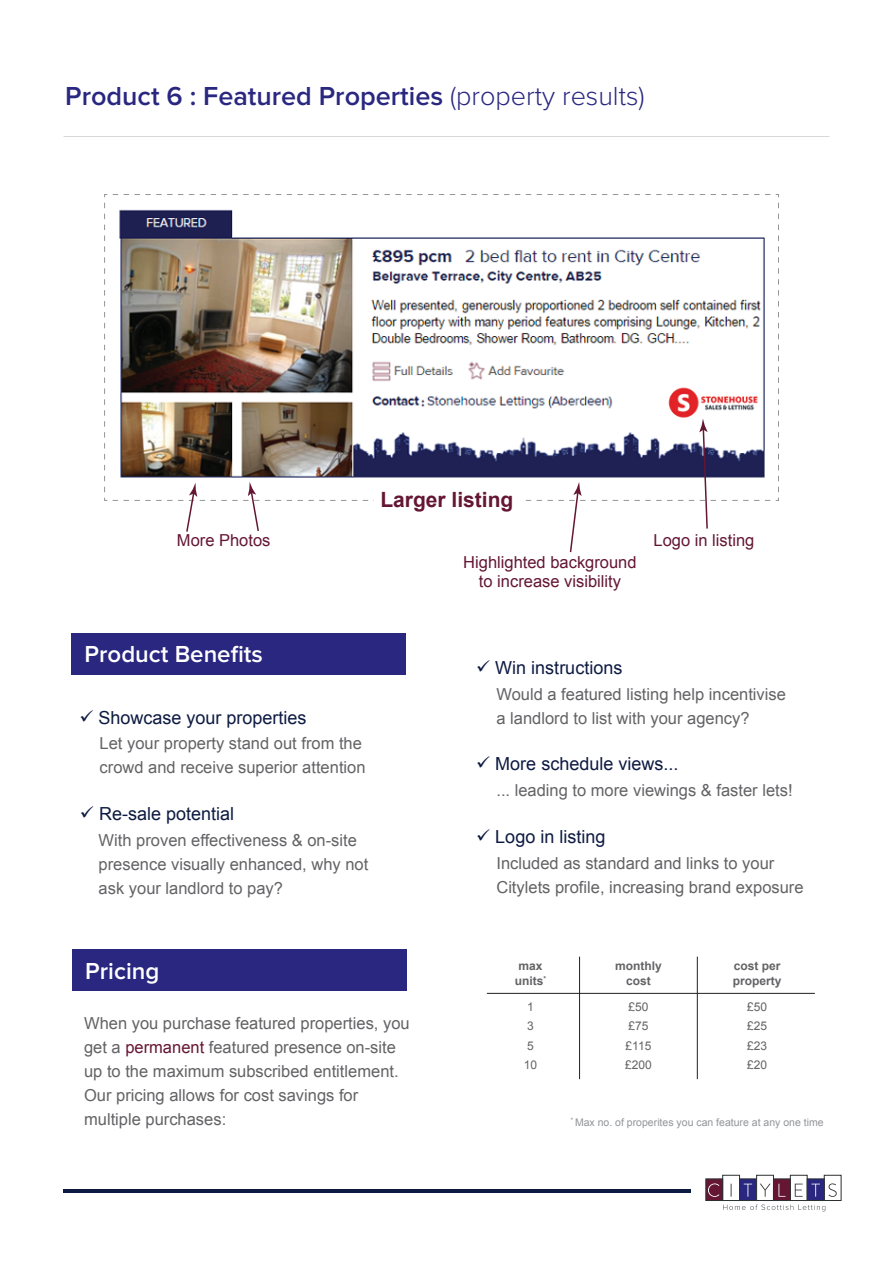
<style>
.page{position:relative;width:893px;height:1263px;background:#fff}
.page>*{position:absolute;margin:0;border:0;box-sizing:border-box;transform-origin:0 0}
.t1{font:600 27px "Proxima Nova";color:#292780}
.t2{font:600 24px "Proxima Nova";color:#fff}
.t3{font:700 21px "Arial";color:#641633}
.t4{font:18px "Arial";color:#0d1a41}
.t5{font:16.5px/24px "Arial";color:#636366}
.t6{font:16.5px/19.8px "Arial";color:#641633;text-align:center}
.t7{font:700 12px/15px "Arial";color:#636366;text-align:center}
.t8{font:12px/19.5px "Arial";color:#636366}
.t9{font:10.5px "Arial";color:#939598}
.s1{font-weight:300}
.s2{color:#641633}
</style>
<div class="page">
<hr style="left:63px;top:1189px;width:627px;height:4px;background:#0d1a41">
<div style="left:72px;top:633px;width:334px;height:42px;background:#292780"></div>
<div style="left:722px;top:1175px;width:18px;height:26px;background:#fff;border:1px solid #2b3032"></div>
<div style="left:705px;top:1178px;width:18px;height:23px;background:#641633;border:1px solid #2b3032"></div>
<div style="left:739px;top:1178px;width:18px;height:23px;background:#292780;border:1px solid #2b3032"></div>
<div style="left:756px;top:1175px;width:18px;height:26px;border:1px solid #2b3032"></div>
<div style="left:790px;top:1175px;width:17px;height:26px;background:#fff;border:1px solid #2b3032"></div>
<div style="left:824px;top:1175px;width:17px;height:26px;background:#fff;border:1px solid #2b3032"></div>
<div style="left:773px;top:1178px;width:18px;height:23px;background:#641633;border:1px solid #2b3032"></div>
<div style="left:807px;top:1178px;width:17px;height:23px;background:#292780;border:1px solid #2b3032"></div>
<svg style="left:708px;top:1183px;width:11px;height:14px"></svg>
<svg style="left:731px;top:1184px;width:1px;height:13px"></svg>
<svg style="left:744px;top:1184px;width:8px;height:13px"></svg>
<svg style="left:760px;top:1184px;width:10px;height:13px"></svg>
<svg style="left:778px;top:1184px;width:7px;height:13px"></svg>
<svg style="left:795px;top:1184px;width:8px;height:13px"></svg>
<svg style="left:811px;top:1184px;width:9px;height:13px"></svg>
<svg style="left:828px;top:1183px;width:9px;height:14px"></svg>
<svg style="left:723px;top:1204px;width:102px;height:7px"></svg>
<img style="left:104px;top:194px;width:675px;height:359px">
<div style="left:73px;top:949px;width:334px;height:42px;background:#292780"></div>
<hr style="left:487px;top:993px;width:328px;height:1px;background:#231f20">
<hr style="left:579px;top:956px;width:1px;height:123px;background:#231f20">
<hr style="left:697px;top:957px;width:1px;height:122px;background:#231f20">
<h1 class="t1" style="left:65px;top:84px;width:581px">Product 6 : Featured Properties <span class="s1">(property results)</span></h1>
<p class="t3" style="left:380px;top:486px;width:135px">Larger listing</p>
<p class="t6" style="left:177px;top:530px;width:95px">More Photos</p>
<p class="t6" style="left:653px;top:530px;width:102px">Logo in listing</p>
<p class="t6" style="left:463px;top:552px;width:175px">Highlighted background to increase visibility</p>
<h2 class="t2" style="left:85px;top:643px;width:180px">Product Benefits</h2>
<p class="t4" style="left:79px;top:706px;width:229px">✓ Showcase your properties</p>
<p class="t5" style="left:100px;top:731px;width:267px">Let your property stand out from the crowd and receive superior attention</p>
<p class="t4" style="left:80px;top:802px;width:156px">✓ Re-sale potential</p>
<p class="t5" style="left:99px;top:828px;width:271px">With proven effectiveness &amp; on-site presence visually enhanced, why not ask your landlord to pay?</p>
<h2 class="t2" style="left:85px;top:960px;width:76px">Pricing</h2>
<p class="t5" style="left:84px;top:1011px;width:327px">When you purchase featured properties, you get a <span class="s2">permanent</span> featured presence on-site up to the maximum subscribed entitlement.<br>Our pricing allows for cost savings for multiple purchases:</p>
<p class="t4" style="left:476px;top:656px;width:148px">✓ Win instructions</p>
<p class="t5" style="left:496px;top:683px;width:291px">Would a featured listing help incentivise a landlord to list with your agency?</p>
<p class="t4" style="left:476px;top:752px;width:204px">✓ More schedule views...</p>
<p class="t5" style="left:496px;top:779px;width:298px">... leading to more viewings &amp; faster lets!</p>
<p class="t4" style="left:476px;top:825px;width:131px">✓ Logo in listing</p>
<p class="t5" style="left:496px;top:852px;width:309px">Included as standard and links to your<br>Citylets profile, increasing brand exposure</p>
<p class="t7" style="left:515px;top:959px;width:33px">max units<sup>*</sup></p>
<p class="t8" style="left:524px;top:997px;width:15px">1<br>3<br>5<br>10</p>
<p class="t7" style="left:615px;top:959px;width:48px">monthly cost</p>
<p class="t8" style="left:625px;top:997px;width:28px">£50 £75 £115 £200</p>
<p class="t7" style="left:733px;top:959px;width:50px;text-align:left">cost per property</p>
<p class="t8" style="left:747px;top:997px;width:22px;text-align:justify">£50 £25 £23 £20</p>
<p class="t9" style="left:571px;top:1115px;width:254px"><sup>*</sup> Max no. of properites you can feature at any one time</p>
</div>
